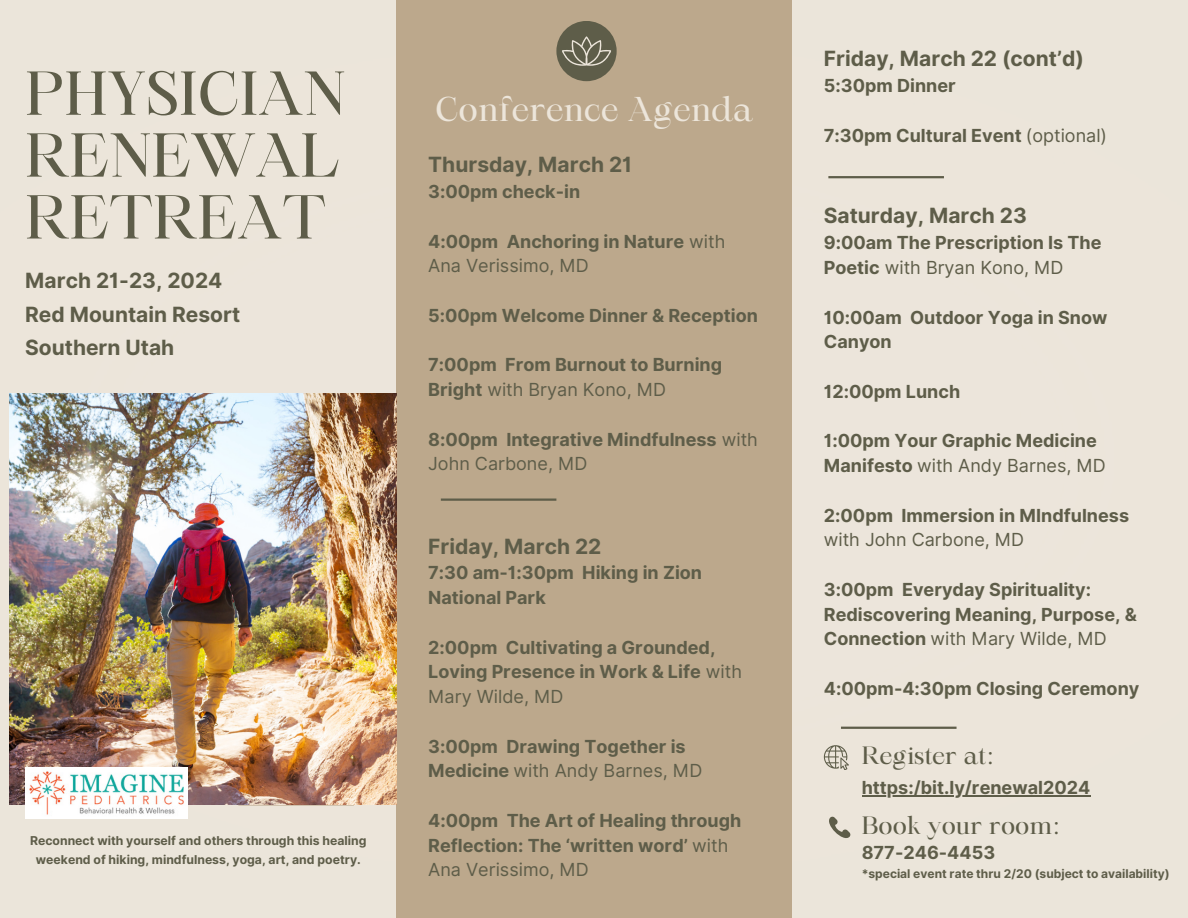
<style>
.page{position:relative;width:1188px;height:918px;background:#ece5da}
.page>*{position:absolute;margin:0;border:0;box-sizing:border-box;transform-origin:0 0}
.t1{font:59.4px "Maharlika";color:#5e5d49}
.t2{font:33px "Maharlika";color:#ece5da}
.t3{font:24px "Maharlika";color:#5e5d49}
.t4{font:700 21px "Inter";color:#5e5d49}
.t5{font:700 18px/24.8px "Inter";color:#5e5d49}
.t6{font:700 12.15px/19.4px "Inter";color:#5e5d49;text-align:center}
.t7{font:700 12px "Inter";color:#5e5d49}
.s1{font-weight:400}
</style>
<div class="page">
<hr style="left:238px;top:803px;width:116px;height:3px;background:#bca88c">
<hr style="left:828px;top:176px;width:116px;height:2px;background:#5e5d49">
<div style="left:396px;top:0;width:396px;height:918px;background:#bca88c"></div>
<div style="left:556px;top:21px;width:61px;height:60px;background:#5e5d49;border-radius:50%"></div>
<svg style="left:562px;top:36px;width:49px;height:30px"></svg>
<img style="left:9px;top:394px;width:387px;height:410px">
<img style="left:25px;top:768px;width:162px;height:50px">
<svg style="left:824px;top:745px;width:25px;height:25px"></svg>
<hr style="left:862px;top:795px;width:228px;height:1px;background:#5e5d49">
<svg style="left:824px;top:816px;width:27px;height:27px"></svg>
<hr style="left:441px;top:499px;width:115px;height:2px;background:#5e5d49">
<hr style="left:841px;top:727px;width:116px;height:2px;background:#5e5d49">
<p class="t1" style="left:25px;top:69px;width:322px">PHYSICIAN</p>
<p class="t1" style="left:25px;top:131px;width:316px">RENEWAL</p>
<p class="t1" style="left:25px;top:193px;width:303px">RETREAT</p>
<p class="t4" style="left:25px;top:268px;width:199px">March 21-23, 2024</p>
<p class="t4" style="left:25px;top:301px;width:216px">Red Mountain Resort</p>
<p class="t4" style="left:25px;top:335px;width:151px">Southern Utah</p>
<p class="t6" style="left:30px;top:831px;width:338px">Reconnect with yourself and others through this healing weekend of hiking, mindfulness, yoga, art, and poetry.</p>
<p class="t2" style="left:435px;top:96px;width:319px">Conference Agenda</p>
<p class="t4" style="left:428px;top:152px;width:206px">Thursday, March 21</p>
<p class="t5" style="left:428px;top:179px;width:154px">3:00pm check-in</p>
<p class="t5" style="left:428px;top:229px;width:299px">4:00pm Anchoring in Nature <span class="s1">with<br>Ana Verissimo, MD</span></p>
<p class="t5" style="left:428px;top:303px;width:331px">5:00pm Welcome Dinner &amp; Reception</p>
<p class="t5" style="left:428px;top:352px;width:295px">7:00pm From Burnout to Burning<br>Bright <span class="s1">with Bryan Kono, MD</span></p>
<p class="t5" style="left:428px;top:427px;width:331px">8:00pm Integrative Mindfulness <span class="s1">with<br>John Carbone, MD</span></p>
<p class="t4" style="left:428px;top:533px;width:175px">Friday, March 22</p>
<p class="t5" style="left:428px;top:561px;width:275px">7:30 am-1:30pm Hiking in Zion<br>National Park</p>
<p class="t5" style="left:428px;top:635px;width:315px">2:00pm Cultivating a Grounded,<br>Loving Presence in Work &amp; Life <span class="s1">with<br>Mary Wilde, MD</span></p>
<p class="t5" style="left:428px;top:734px;width:276px">3:00pm Drawing Together is<br>Medicine <span class="s1">with Andy Barnes, MD</span></p>
<p class="t5" style="left:428px;top:808px;width:315px">4:00pm The Art of Healing through<br>Reflection: The ‘written word’ <span class="s1">with<br>Ana Verissimo, MD</span></p>
<p class="t4" style="left:824px;top:46px;width:262px">Friday, March 22 (cont’d)</p>
<p class="t5" style="left:824px;top:73px;width:134px">5:30pm Dinner</p>
<p class="t5" style="left:824px;top:123px;width:285px">7:30pm Cultural Event <span class="s1">(optional)</span></p>
<p class="t4" style="left:824px;top:203px;width:205px">Saturday, March 23</p>
<p class="t5" style="left:824px;top:230px;width:279px">9:00am The Prescription Is The<br>Poetic <span class="s1">with Bryan Kono, MD</span></p>
<p class="t5" style="left:824px;top:305px;width:285px">10:00am Outdoor Yoga in Snow<br>Canyon</p>
<p class="t5" style="left:824px;top:379px;width:138px">12:00pm Lunch</p>
<p class="t5" style="left:824px;top:428px;width:284px">1:00pm Your Graphic Medicine<br>Manifesto <span class="s1">with Andy Barnes, MD</span></p>
<p class="t5" style="left:824px;top:503px;width:307px">2:00pm Immersion in MIndfulness <span class="s1">with John Carbone, MD</span></p>
<p class="t5" style="left:824px;top:577px;width:315px">3:00pm Everyday Spirituality:<br>Rediscovering Meaning, Purpose, &amp;<br>Connection <span class="s1">with Mary Wilde, MD</span></p>
<p class="t5" style="left:824px;top:676px;width:317px">4:00pm-4:30pm Closing Ceremony</p>
<p class="t3" style="left:862px;top:746px;width:132px">Register at:</p>
<p class="t5" style="left:862px;top:775px;width:230px">https:/bit.ly/renewal2024</p>
<p class="t3" style="left:862px;top:816px;width:198px">Book your room:</p>
<p class="t5" style="left:862px;top:841px;width:135px">877-246-4453</p>
<p class="t7" style="left:862px;top:867px;width:309px">*special event rate thru 2/20 (subject to availability)</p>
</div>
